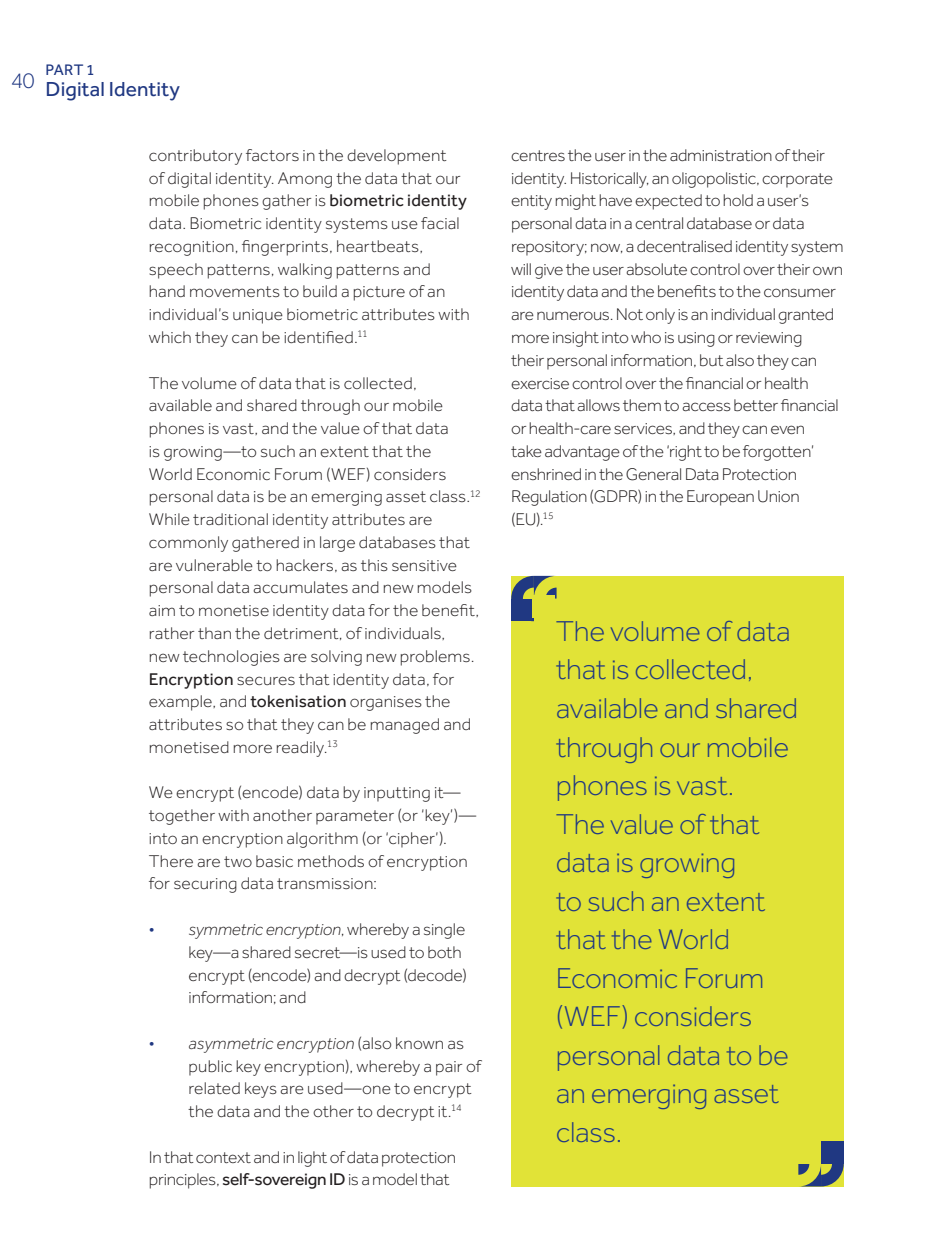
<style>
.page{position:relative;width:943px;height:1256px;background:#fff}
.page>*{position:absolute;margin:0;border:0;box-sizing:border-box;transform-origin:0 0}
.QT1{font:300 29.75px/38.5px "Effra";letter-spacing:-.01em;color:#203882}
.t1{font:300 22.75px "Effra";color:#203882}
.t2{font:21px "Effra";letter-spacing:.005em;color:#203882}
.T1{font:300 17.5px/22.8px "Effra";color:#231f20}
.t3{font:15.75px "Effra";color:#203882}
.s1{font-weight:400}
.s2{color:#203882}
.s3{font-style:italic}
</style>
<div class="page">
<div style="left:511px;top:575px;width:332px;height:611px;background:#e1e337"></div>
<svg style="left:798px;top:1141px;width:45px;height:45px"></svg>
<div style="left:798px;top:1140px;width:23px;height:23px;background:#e1e337"></div>
<svg style="left:511px;top:575px;width:45px;height:46px"></svg>
<div style="left:532px;top:595px;width:23px;height:22px;background:#e1e337"></div>
<h2 class="t1" style="left:11px;top:67px;width:26px">40</h2>
<p class="t3" style="left:46px;top:61px;width:51px">PART 1</p>
<p class="t2" style="left:46px;top:77px;width:136px">Digital Identity</p>
<p class="T1" style="left:149px;top:144px;width:322px">contributory factors in the development<br>of digital identity. Among the data that our mobile phones gather is <span class="s1">biometric identity </span>data. Biometric identity systems use facial recognition, fingerprints, heartbeats, speech patterns, walking patterns and hand movements to build a picture of an individual’s unique biometric attributes with which they can be identified.<sup>11</sup></p>
<p class="T1" style="left:149px;top:371px;width:333px">The volume of data that is collected, available and shared through our mobile phones is vast, and the value of that data<br>is growing—to such an extent that the<br>World Economic Forum (WEF) considers personal data is be an emerging asset class.<sup>12<br></sup>While traditional identity attributes are commonly gathered in large databases that are vulnerable to hackers, as this sensitive personal data accumulates and new models aim to monetise identity data for the benefit, rather than the detriment, of individuals,<br>new technologies are solving new problems.<br><span class="s1">Encryption</span> secures that identity data, for example, and <span class="s1">tokenisation</span> organises the attributes so that they can be managed and monetised more readily.<sup>13</sup></p>
<p class="T1" style="left:149px;top:781px;width:329px">We encrypt (encode) data by inputting it— together with another parameter (or ‘key’)— into an encryption algorithm (or ‘cipher’).<br>There are two basic methods of encryption for securing data transmission:</p>
<p class="T1" style="left:189px;top:917px;width:280px;text-indent:-40px"><span class="s2">•</span> <span class="s3">symmetric encryption</span>, whereby a single key—a shared secret—is used to both encrypt (encode) and decrypt (decode) information; and</p>
<p class="T1" style="left:189px;top:1031px;width:294px;text-indent:-40px"><span class="s2">•</span> <span class="s3">asymmetric encryption</span> (also known as public key encryption), whereby a pair of related keys are used—one to encrypt the data and the other to decrypt it.<sup>14</sup></p>
<p class="T1" style="left:149px;top:1145px;width:309px">In that context and in light of data protection principles, <span class="s1">self-sovereign ID</span> is a model that</p>
<p class="T1" style="left:511px;top:144px;width:334px">centres the user in the administration of their identity. Historically, an oligopolistic, corporate entity might have expected to hold a user’s personal data in a central database or data repository; now, a decentralised identity system will give the user absolute control over their own identity data and the benefits to the consumer are numerous. Not only is an individual granted more insight into who is using or reviewing<br>their personal information, but also they can exercise control over the financial or health data that allows them to access better financial or health-care services, and they can even<br>take advantage of the ‘right to be forgotten’ enshrined in the General Data Protection Regulation (GDPR) in the European Union (EU).<sup>15</sup></p>
<p class="QT1" style="left:556px;top:611px;width:244px">The volume of data that is collected, available and shared through our mobile phones is vast.<br>The value of that data is growing<br>to such an extent that the World<br>Economic Forum (WEF) considers personal data to be an emerging asset class.</p>
</div>
